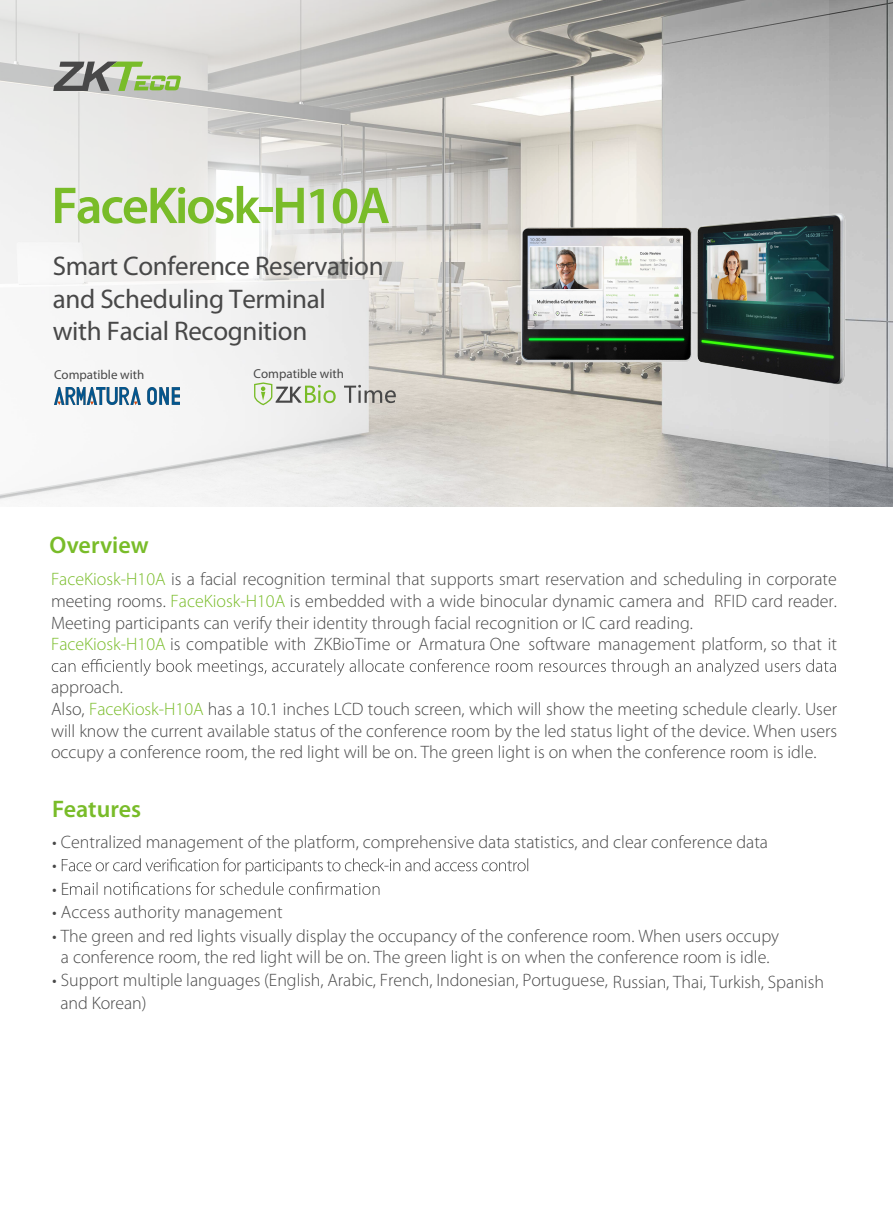
<style>
.page{position:relative;width:893px;height:1212px;background:#fff}
.page>*{position:absolute;margin:0;border:0;box-sizing:border-box;transform-origin:0 0}
.t1{font:600 52.2px "Myriad Pro";letter-spacing:-.04em;color:#79bc29}
.t2{font:27px/32.4px "Myriad Pro";letter-spacing:-.01em;color:#484848}
.t3{font:600 24px "Myriad Pro";color:#79bc29}
.t4{font:300 18px/21.6px "Myriad Pro";color:#484848}
.t5{font:13.05px "Myriad Pro";color:#484848}
.s1{color:#79bc29}
.s2{font-weight:700}
</style>
<div class="page">
<img style="left:828px;top:0;width:65px;height:506px">
<svg style="left:0;top:0;width:828px;height:507px"></svg>
<svg style="left:62px;top:858px;width:466px;height:17px"></svg>
<svg style="left:70px;top:882px;width:309px;height:13px"></svg>
<svg style="left:53px;top:62px;width:128px;height:29px;background:#a2af92"></svg>
<svg style="left:52px;top:659px;width:784px;height:17px"></svg>
<img style="left:501px;top:216px;width:141px;height:157px">
<img style="left:642px;top:202px;width:249px;height:190px">
<svg style="left:344px;top:385px;width:52px;height:18px"></svg>
<svg style="left:254px;top:382px;width:82px;height:23px"></svg>
<img style="left:54px;top:388px;width:126px;height:16px">
<h1 class="t1" style="left:51px;top:172px;width:340px">FaceKiosk-H10A</h1>
<h2 class="t2" style="left:53px;top:249px;width:333px">Smart Conference Reservation and Scheduling Terminal<br>with Facial Recognition</h2>
<p class="t5" style="left:54px;top:367px;width:92px">Compatible with</p>
<h3 class="t3" style="left:50px;top:529px;width:101px">Overview</h3>
<p class="t5" style="left:254px;top:365px;width:92px">Compatible with</p>
<p class="t4" style="left:51px;top:568px;width:787px"><span class="s1">FaceKiosk-H10A</span> is a facial recognition terminal that supports smart reservation and scheduling in corporate meeting rooms. <span class="s1">FaceKiosk-H10A</span> is embedded with a wide binocular dynamic camera and RFID card reader.<br>Meeting participants can verify their identity through facial recognition or IC card reading.<br><span class="s1">FaceKiosk-H10A</span> is compatible with ZKBioTime or Armatura One software management platform, so that it</p>
<p class="t4" style="left:51px;top:676px;width:788px">approach.<br>Also, <span class="s1">FaceKiosk-H10A</span> has a 10.1 inches LCD touch screen, which will show the meeting schedule clearly. User will know the current available status of the conference room by the led status light of the device. When users occupy a conference room, the red light will be on. The green light is on when the conference room is idle.</p>
<h3 class="t3" style="left:52px;top:793px;width:90px">Features</h3>
<p class="t4" style="left:52px;top:830px;width:728px;line-height:23.5px"><span class="s2">·</span> Centralized management of the platform, comprehensive data statistics, and clear conference data<br><span class="s2">·<br>·</span>E<br><span class="s2">·</span> Access authority management<br><span class="s2">·</span> The green and red lights visually display the occupancy of the conference room. When users occupy</p>
<p class="t4" style="left:61px;top:946px;width:710px">a conference room, the red light will be on. The green light is on when the conference room is idle.</p>
<p class="t4" style="left:52px;top:969px;width:773px"><span class="s2">·</span> Support multiple languages (English, Arabic, French, Indonesian, Portuguese, Russian, Thai, Turkish, Spanish</p>
<p class="t4" style="left:60px;top:992px;width:88px">and Korean)</p>
</div>
